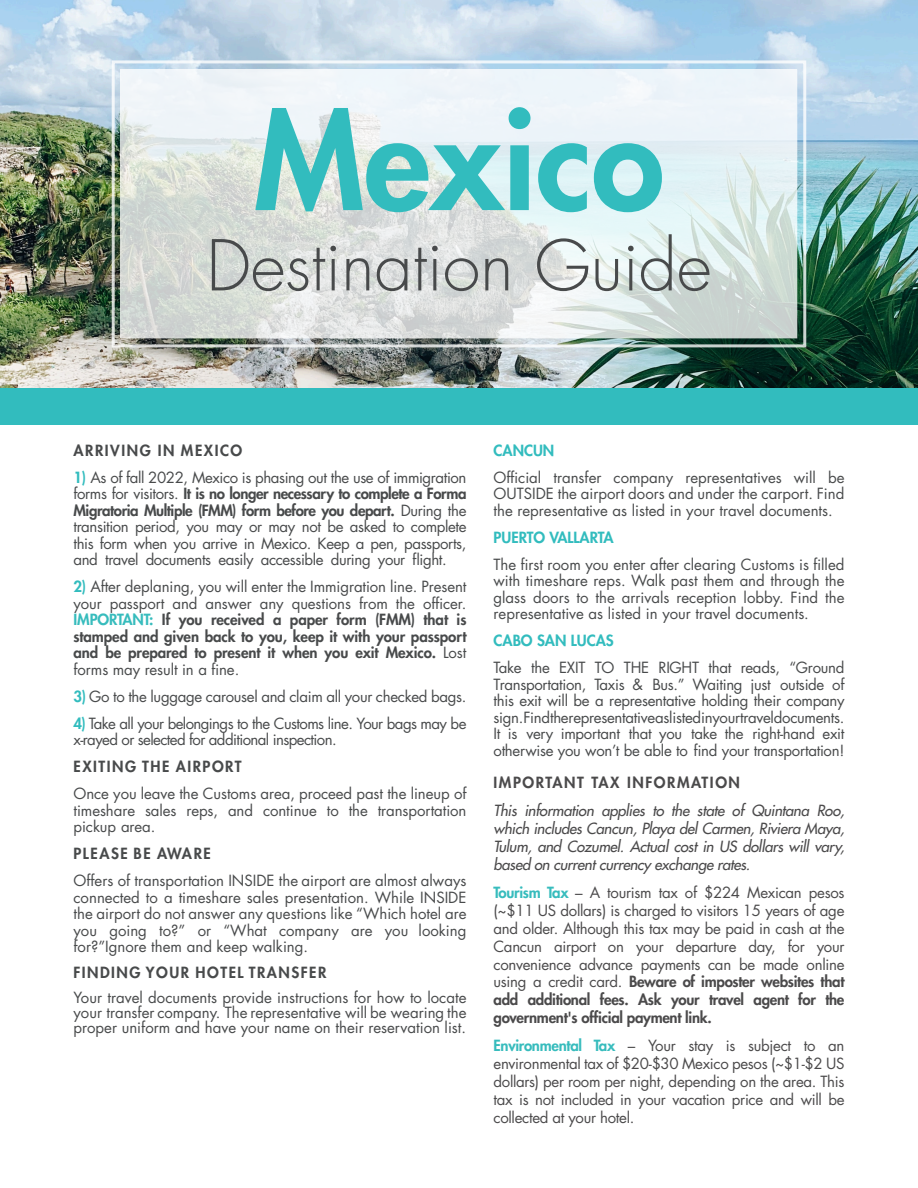
<style>
.page{position:relative;width:918px;height:1188px;background:#fff}
.page>*{position:absolute;margin:0;border:0;box-sizing:border-box;transform-origin:0 0}
.t1{font:800 132px "Futura LT";color:#32bcbe}
.t2{font:300 68.1px "Futura LT";color:#484a4b}
.t3{font:15px/16.5px "Futura LT";letter-spacing:-.005em;color:#484a4b;text-align:justify}
.t4{font:15px/17.9px "Futura LT";letter-spacing:-.02em;color:#4b4a4b;text-align:justify}
.t5{font:italic 15px/17.9px "Futura LT";letter-spacing:-.02em;color:#4b4a4b;text-align:justify}
.t6{font:15px/16.5px "Futura LT";letter-spacing:-.04em;color:#484a4b}
.t7{font:800 15px "Futura LT";letter-spacing:.1em;color:#484a4b}
.t8{font:800 15px "Futura LT";color:#32bcbe}
.t9{font:800 15px "Futura LT";letter-spacing:.105em;color:#4b4a4b}
.s1{font-weight:800;color:#32bcbe}
.s2{font-weight:800}
.s3{font-weight:800;color:#37bcbd}
</style>
<div class="page">
<img style="left:0;top:0;width:918px;height:388px">
<svg style="left:131px;top:79px;width:656px;height:249px"></svg>
<div style="left:112px;top:60px;width:694px;height:287px;border:3px solid #fff"></div>
<div style="left:121px;top:69px;width:676px;height:269px;border:9px solid #fff"></div>
<div style="left:0;top:388px;width:918px;height:37px;background:#32bcbe"></div>
<h1 class="t1" style="left:254px;top:105px;width:412px">Mexico</h1>
<h2 class="t2" style="left:206px;top:236px;width:507px">Destination Guide</h2>
<p class="t7" style="left:74px;top:444px;width:170px">ARRIVING IN MEXICO</p>
<p class="t3" style="left:74px;top:470px;width:394px"><span class="s1">1)</span> As of fall 2022, Mexico is phasing out the use of immigration forms for visitors. <span class="s2">It is no longer necessary to complete a Forma Migratoria Multiple (FMM) form before you depart.</span> During the transition period, you may or may not be asked to complete this form when you arrive in Mexico. Keep a pen, passports, and travel documents easily accessible during your flight.</p>
<p class="t3" style="left:74px;top:579px;width:394px"><span class="s1">2)</span> After deplaning, you will enter the Immigration line. Present your passport and answer any questions from the officer.<br><span class="s3">IMPORTANT:</span> <span class="s2">If you received a paper form (FMM) that is stamped and given back to you, keep it with your passport and be prepared to present it when you exit Mexico.</span> Lost forms may result in a fine.</p>
<p class="t3" style="left:74px;top:689px;width:394px"><span class="s1">3)</span> Go to the luggage carousel and claim all your checked bags.</p>
<p class="t6" style="left:74px;top:716px;width:394px"><span class="s1">4)</span> Take all your belongings to the Customs line. Your bags may be x-rayed or selected for additional inspection.</p>
<p class="t7" style="left:74px;top:760px;width:170px">EXITING THE AIRPORT</p>
<p class="t3" style="left:74px;top:786px;width:394px">Once you leave the Customs area, proceed past the lineup of timeshare sales reps, and continue to the transportation pickup area.</p>
<p class="t7" style="left:74px;top:847px;width:139px">PLEASE BE AWARE</p>
<p class="t3" style="left:74px;top:873px;width:394px">Offers of transportation INSIDE the airport are almost always connected to a timeshare sales presentation. While INSIDE the airport do not answer any questions like “Which hotel are you going to?” or “What company are you looking for?”Ignore them and keep walking.</p>
<p class="t7" style="left:74px;top:966px;width:254px">FINDING YOUR HOTEL TRANSFER</p>
<p class="t3" style="left:74px;top:991px;width:394px;line-height:15px">Your travel documents provide instructions for how to locate your transfer company. The representative will be wearing the proper uniform and have your name on their reservation list.</p>
<p class="t8" style="left:494px;top:444px;width:62px">CANCUN</p>
<p class="t3" style="left:494px;top:470px;width:352px">Official transfer company representatives will be OUTSIDE the airport doors and under the carport. Find the representative as listed in your travel documents.</p>
<p class="t8" style="left:494px;top:531px;width:121px">PUERTO VALLARTA</p>
<p class="t3" style="left:494px;top:557px;width:352px">The first room you enter after clearing Customs is filled with timeshare reps. Walk past them and through the glass doors to the arrivals reception lobby. Find the representative as listed in your travel documents.</p>
<p class="t8" style="left:494px;top:634px;width:122px">CABO SAN LUCAS</p>
<p class="t3" style="left:494px;top:660px;width:352px">Take the EXIT TO THE RIGHT that reads, “Ground Transportation, Taxis &amp; Bus.” Waiting just outside of this exit will be a representative holding their company sign.Findtherepresentativeaslistedinyourtraveldocuments.<br>It is very important that you take the right-hand exit otherwise you won’t be able to find your transportation!</p>
<p class="t9" style="left:494px;top:776px;width:248px">IMPORTANT TAX INFORMATION</p>
<p class="t5" style="left:494px;top:803px;width:352px">This information applies to the state of Quintana Roo, which includes Cancun, Playa del Carmen, Riviera Maya, Tulum, and Cozumel. Actual cost in US dollars will vary, based on current currency exchange rates.</p>
<p class="t4" style="left:494px;top:885px;width:352px"><span class="s3">Tourism Tax</span> – A tourism tax of $224 Mexican pesos (~$11 US dollars) is charged to visitors 15 years of age and older. Although this tax may be paid in cash at the Cancun airport on your departure day, for your convenience advance payments can be made online using a credit card. <span class="s2">Beware of imposter websites that add additional fees. Ask your travel agent for the government's official payment link.</span></p>
<p class="t4" style="left:494px;top:1038px;width:352px"><span class="s3">Environmental Tax</span> – Your stay is subject to an environmental tax of $20-$30 Mexico pesos (~$1-$2 US dollars) per room per night, depending on the area. This tax is not included in your vacation price and will be collected at your hotel.</p>
</div>
